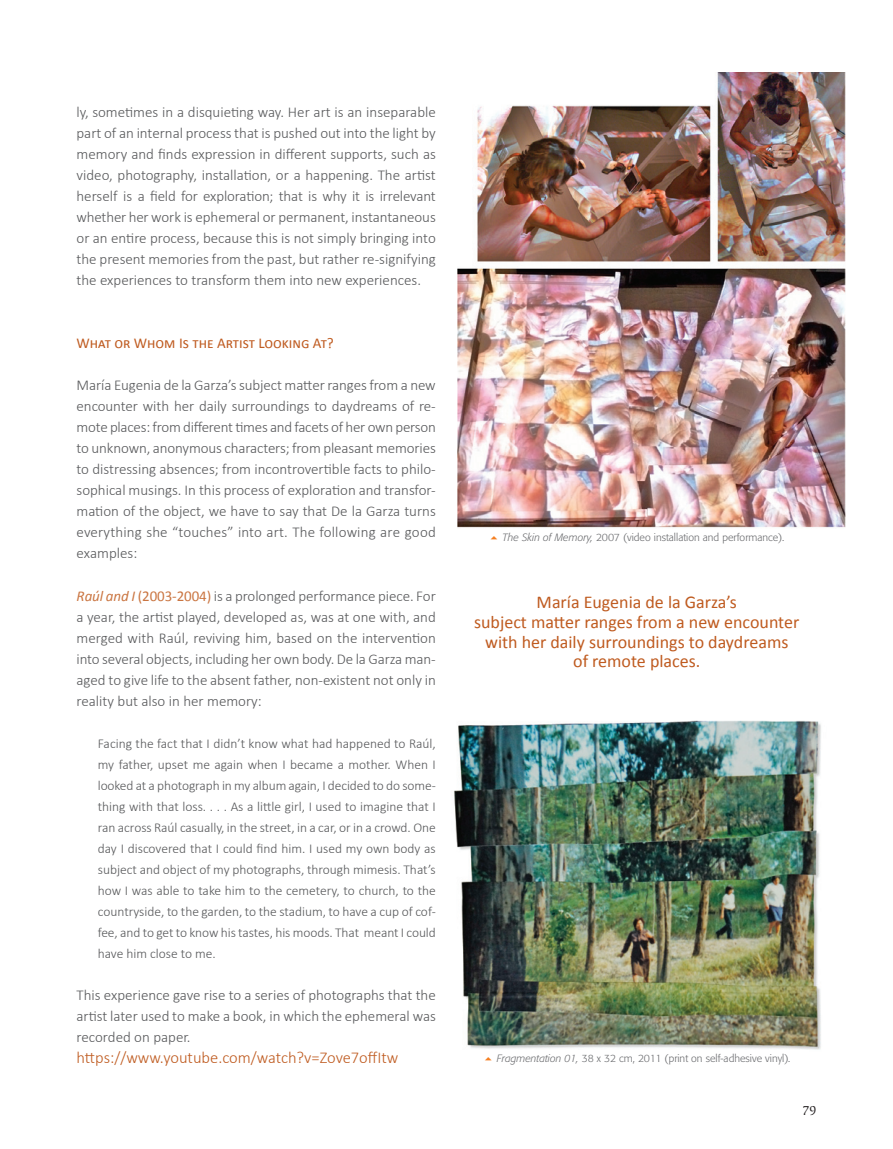
<style>
.page{position:relative;width:893px;height:1149px;background:#fff}
.page>*{position:absolute;margin:0;border:0;box-sizing:border-box;transform-origin:0 0}
.balazos{font:18px/19.5px "Calibri";color:#bf5b20;text-align:center}
.texto_2{font:300 16.5px "Calibri";color:#bf5b20}
.texto_2-2{font:300 15px/21px "Calibri";color:#57585a;text-align:justify}
.subtítulos{font:15px "Calibri";color:#bf5b20}
.bando{font:300 13.5px/21px "Calibri";letter-spacing:-.005em;color:#57585a;text-align:justify}
.t1{font:13.5px "Slimbach";color:#231f20}
.crédito_foto{font:300 10.5px "Formata";color:#6c6d70}
.s1{font-weight:400;font-style:italic;color:#ca7541}
.s2{font-weight:400;color:#ca7541}
.s3{font-style:italic}
</style>
<div class="page">
<img style="left:457px;top:72px;width:388px;height:456px">
<img style="left:454px;top:720px;width:367px;height:330px">
<p class="texto_2-2" style="left:77px;top:101px;width:361px">ly, sometimes in a disquieting way. Her art is an inseparable part of an internal process that is pushed out into the light by memory and finds expression in different supports, such as video, photography, installation, or a happening. The artist herself is a field for exploration; that is why it is irrelevant whether her work is ephemeral or permanent, instantaneous or an entire process, because this is not simply bringing into the present memories from the past, but rather re-signifying the experiences to transform them into new experiences.</p>
<p class="subtítulos" style="left:77px;top:334px;width:259px">What or Whom Is the Artist Looking At?</p>
<p class="texto_2-2" style="left:77px;top:374px;width:361px">María Eugenia de la Garza’s subject matter ranges from a new encounter with her daily surroundings to daydreams of re&shy;mote places: from different times and facets of her own person to unknown, anonymous characters; from pleasant memories to distressing absences; from incontrovertible facts to philo&shy;sophical musings. In this process of exploration and transfor&shy;mation of the object, we have to say that De la Garza turns everything she “touches” into art. The following are good examples:</p>
<p class="texto_2-2" style="left:77px;top:584px;width:361px"><span class="s1">Raúl and I</span> <span class="s2">(2003-2004)</span> is a prolonged performance piece. For a year, the artist played, developed as, was at one with, and merged with Raúl, reviving him, based on the intervention into several objects, including her own body. De la Garza man&shy;aged to give life to the absent father, non-existent not only in reality but also in her memory:</p>
<p class="bando" style="left:98px;top:731px;width:340px">Facing the fact that I didn’t know what had happened to Raúl, my father, upset me again when I became a mother. When I looked at a photograph in my album again, I decided to do some&shy;thing with that loss. . . . As a little girl, I used to imagine that I ran across Raúl casually, in the street, in a car, or in a crowd. One day I discovered that I could find him. I used my own body as subject and object of my photographs, through mimesis. That’s how I was able to take him to the cemetery, to church, to the countryside, to the garden, to the stadium, to have a cup of cof&shy;fee, and to get to know his tastes, his moods. That meant I could have him close to me.</p>
<p class="texto_2-2" style="left:77px;top:983px;width:361px">This experience gave rise to a series of photographs that the artist later used to make a book, in which the ephemeral was recorded on paper.</p>
<p class="texto_2" style="left:77px;top:1046px;width:323px">https://www.youtube.com/watch?v=Zove7offItw</p>
<p class="crédito_foto" style="left:503px;top:531px;width:283px"><span class="s3">The Skin of Memory,</span> 2007 (video installation and performance).</p>
<p class="balazos" style="left:537px;top:592px;width:202px">María Eugenia de la Garza’s</p>
<p class="balazos" style="left:474px;top:612px;width:327px">subject matter ranges from a new encounter with her daily surroundings to daydreams</p>
<p class="balazos" style="left:573px;top:651px;width:129px">of remote places.</p>
<p class="crédito_foto" style="left:497px;top:1051px;width:295px"><span class="s3">Fragmentation 01,</span> 38 x 32 cm, 2011 (print on self-adhesive vinyl)<span class="s3">.</span></p>
<p class="t1" style="left:802px;top:1102px;width:15px">79</p>
</div>
